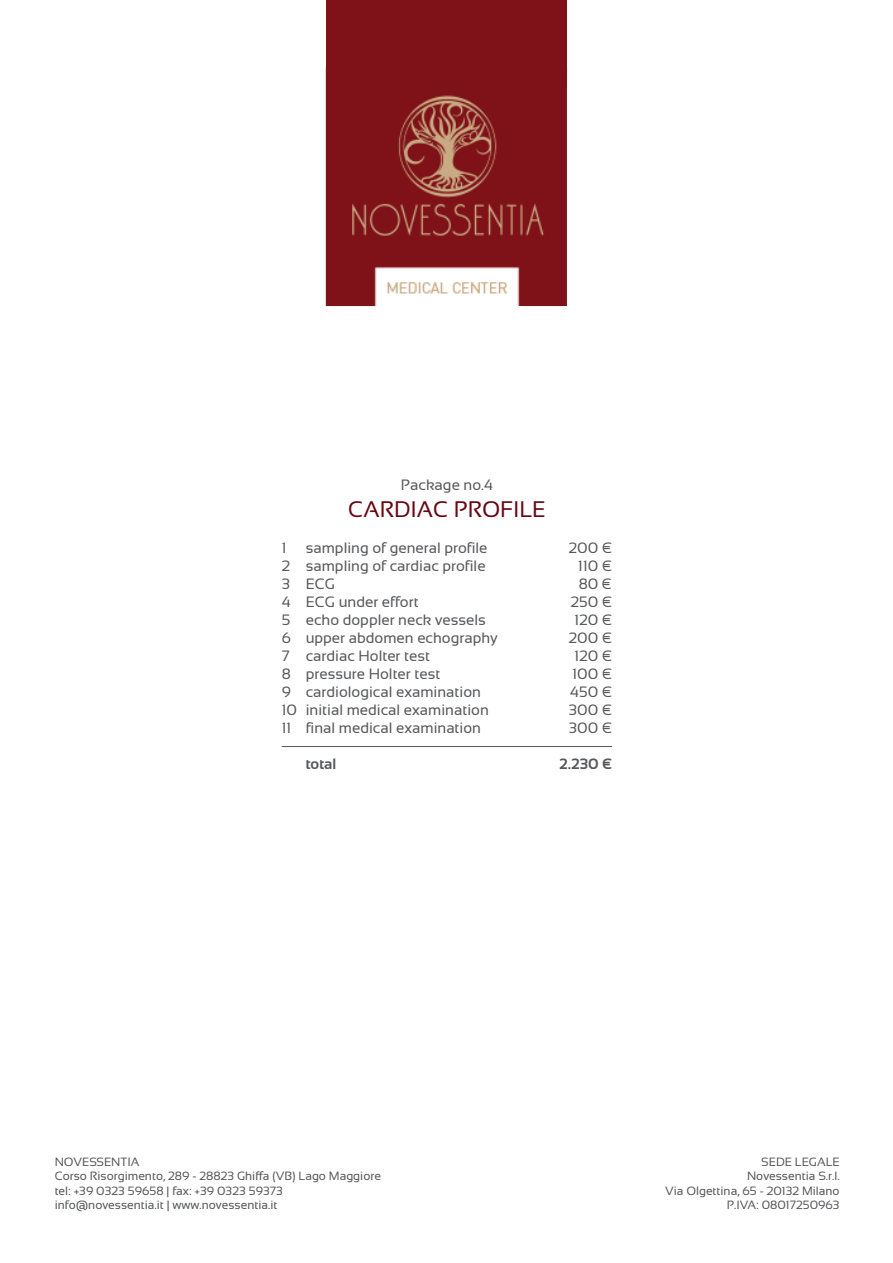
<style>
.page{position:relative;width:893px;height:1263px;background:#fff}
.page>*{position:absolute;margin:0;border:0;box-sizing:border-box;transform-origin:0 0}
.t1{font:22.5px "Sansation";color:#670713}
.t2{font:15px "Sansation";color:#57585a}
.t3{font:700 15px "Sansation";color:#57585a}
.t4{font:12px "Sansation";color:#57585a}
</style>
<div class="page">
<hr style="left:282px;top:746px;width:330px;height:1px;background:#57585a">
<img style="left:325px;top:87px;width:242px;height:220px">
<div style="left:325px;top:0;width:242px;height:87px;background:#7e1218"></div>
<p class="t2" style="left:401px;top:476px;width:94px">Package no.4</p>
<p class="t1" style="left:348px;top:497px;width:199px">CARDIAC PROFILE</p>
<p class="t2" style="left:282px;top:539px;width:6px">1</p>
<p class="t2" style="left:306px;top:539px;width:183px">sampling of general profile</p>
<p class="t2" style="left:569px;top:539px;width:45px">200 €</p>
<p class="t2" style="left:282px;top:557px;width:205px">2 sampling of cardiac profile</p>
<p class="t2" style="left:578px;top:557px;width:35px">110 €</p>
<p class="t2" style="left:282px;top:575px;width:55px">3 ECG</p>
<p class="t2" style="left:579px;top:575px;width:35px">80 €</p>
<p class="t2" style="left:282px;top:593px;width:138px">4 ECG under effort</p>
<p class="t2" style="left:571px;top:593px;width:43px">250 €</p>
<p class="t2" style="left:282px;top:611px;width:206px">5 echo doppler neck vessels</p>
<p class="t2" style="left:575px;top:611px;width:39px">120 €</p>
<p class="t2" style="left:282px;top:629px;width:218px">6 upper abdomen echography</p>
<p class="t2" style="left:569px;top:629px;width:45px">200 €</p>
<p class="t2" style="left:282px;top:647px;width:150px">7 cardiac Holter test</p>
<p class="t2" style="left:575px;top:647px;width:39px">120 €</p>
<p class="t2" style="left:282px;top:665px;width:160px">8 pressure Holter test</p>
<p class="t2" style="left:572px;top:665px;width:41px">100 €</p>
<p class="t2" style="left:282px;top:683px;width:201px">9 cardiological examination</p>
<p class="t2" style="left:570px;top:683px;width:43px">450 €</p>
<p class="t2" style="left:282px;top:701px;width:209px">10 initial medical examination</p>
<p class="t2" style="left:569px;top:701px;width:45px">300 €</p>
<p class="t2" style="left:282px;top:719px;width:201px">11 final medical examination</p>
<p class="t2" style="left:569px;top:719px;width:45px">300 €</p>
<p class="t3" style="left:306px;top:755px;width:32px">total</p>
<p class="t3" style="left:559px;top:755px;width:54px">2.230 €</p>
<p class="t4" style="left:55px;top:1155px;width:86px">NOVESSENTIA</p>
<p class="t4" style="left:55px;top:1169px;width:328px">Corso Risorgimento, 289 - 28823 Ghiffa (VB) Lago Maggiore</p>
<p class="t4" style="left:55px;top:1184px;width:230px">tel: +39 0323 59658 | fax: +39 0323 59373</p>
<p class="t4" style="left:55px;top:1198px;width:224px">info@novessentia.it | www.novessentia.it</p>
<p class="t4" style="left:761px;top:1155px;width:80px">SEDE LEGALE</p>
<p class="t4" style="left:747px;top:1169px;width:94px">Novessentia S.r.l.</p>
<p class="t4" style="left:665px;top:1184px;width:176px">Via Olgettina, 65 - 20132 Milano</p>
<p class="t4" style="left:727px;top:1198px;width:114px">P.IVA: 08017250963</p>
</div>
